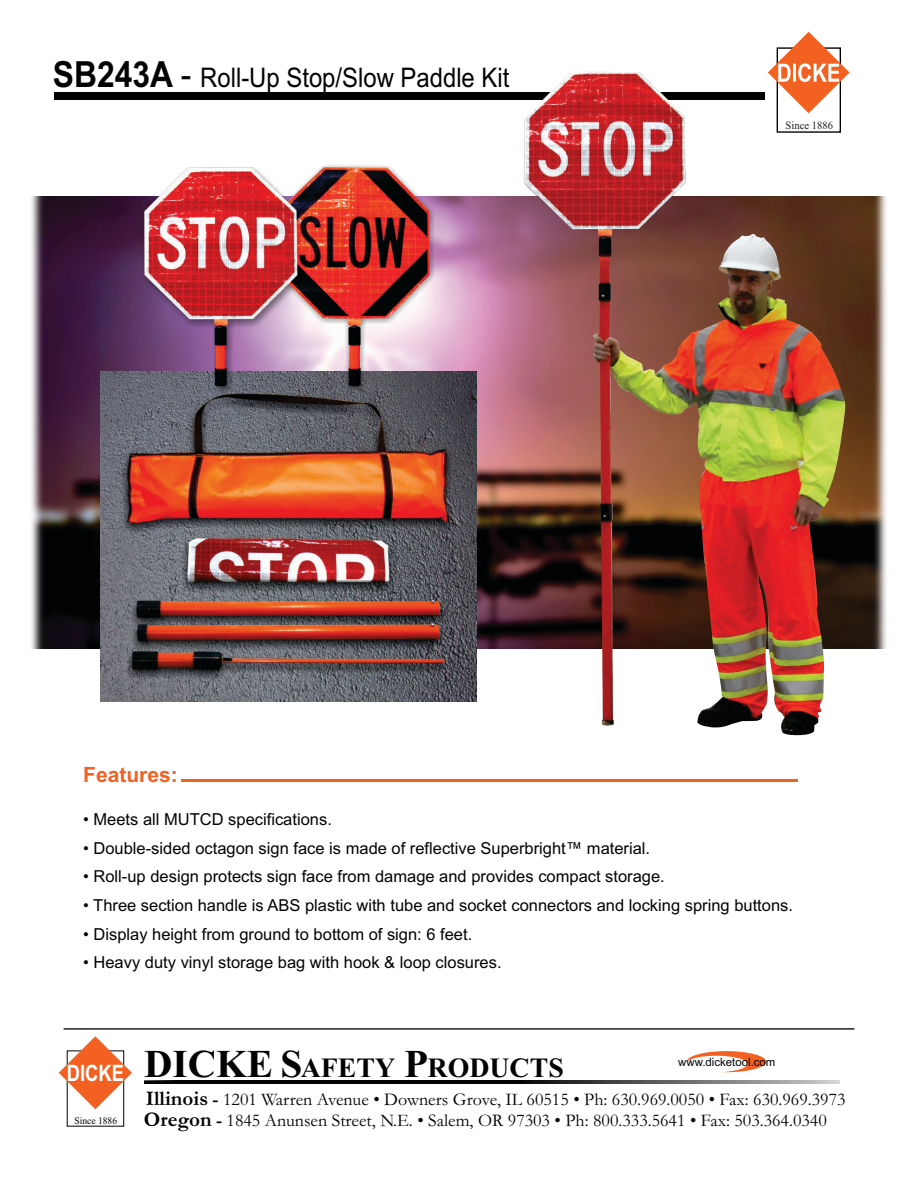
<style>
.page{position:relative;width:918px;height:1188px;background:#fff}
.page>*{position:absolute;margin:0;border:0;box-sizing:border-box;transform-origin:0 0}
.t1{font:700 27.9px "Times New Roman";color:#020304}
.t2{font:27px "Arial";color:#020304;scale:.88 1}
.t3{font:700 22.65px "Arial";color:#fff;scale:.81 1}
.t4{font:700 21px "Arial";color:#f26122}
.t5{font:18px/21.1px "Garamond";color:#020304}
.t6{font:16.5px "Arial";color:#020304}
.t7{font:11.4px "Arial";color:#020304}
.t8{font:11.1px "Times New Roman";color:#231f20;scale:.95 1}
.t9{font:9.9px "Times New Roman";color:#020304;scale:.96 1}
.s1{font-weight:700;font-size:36px}
.s2{font-size:36px}
.s3{font-size:39.45px}
.s4{font-weight:700;font-size:21px}
.s5{font-weight:700}
</style>
<div class="page">
<img style="left:31px;top:196px;width:855px;height:453px">
<hr style="left:64px;top:1028px;width:790px;height:2px;background:#231f20">
<svg style="left:687px;top:1051px;width:79px;height:21px"></svg>
<svg style="left:59px;top:1036px;width:73px;height:91px"></svg>
<svg style="left:144px;top:1080px;width:695px;height:4px;background:#323233"></svg>
<svg style="left:768px;top:32px;width:82px;height:67px"></svg>
<div style="left:54px;top:92px;width:711px;height:8px;background:#020304"></div>
<img style="left:100px;top:371px;width:377px;height:330px">
<img style="left:143px;top:165px;width:291px;height:229px">
<hr style="left:181px;top:779px;width:616px;height:3px;background:#f26122">
<img style="left:554px;top:99px;width:293px;height:637px">
<img style="left:523px;top:71px;width:163px;height:197px">
<h2 class="t2" style="left:53px;top:67px;width:520px"><span class="s1">SB243A</span> <span class="s2">-</span> Roll-Up Stop/Slow Paddle Kit</h2>
<p class="t4" style="left:83px;top:767px;width:96px">Features:</p>
<p class="t8" style="left:786px;top:122px;width:51px">Since 1886</p>
<p class="t6" style="left:83px;top:813px;width:250px">• Meets all MUTCD specifications.</p>
<p class="t6" style="left:83px;top:842px;width:569px">• Double-sided octagon sign face is made of reflective Superbright™ material.</p>
<p class="t6" style="left:83px;top:870px;width:583px">• Roll-up design protects sign face from damage and provides compact storage.</p>
<p class="t6" style="left:83px;top:899px;width:711px">• Three section handle is ABS plastic with tube and socket connectors and locking spring buttons.</p>
<p class="t6" style="left:83px;top:928px;width:391px">• Display height from ground to bottom of sign: 6 feet.</p>
<p class="t6" style="left:83px;top:956px;width:420px">• Heavy duty vinyl storage bag with hook &amp; loop closures.</p>
<h3 class="t3" style="left:67px;top:1065px;width:72px">DICKE</h3>
<p class="t9" style="left:75px;top:1117px;width:46px">Since 1886</p>
<h1 class="t1" style="left:144px;top:1059px;width:421px"><span class="s3">DICKE S</span>AFETY <span class="s3">P</span>RODUCTS</h1>
<p class="t5" style="left:144px;top:1090px;width:703px"><span class="s4">Illinois</span> <span class="s5">-</span> 1201 Warren Avenue • Downers Grove, IL 60515 • Ph: 630.969.0050 • Fax: 630.969.3973<br><span class="s4">Oregon</span> <span class="s5">-</span> 1845 Anunsen Street, N.E. • Salem, OR 97303 • Ph: 800.333.5641 • Fax: 503.364.0340</p>
<p class="t7" style="left:678px;top:1057px;width:99px">www.dicketool.com</p>
</div>
